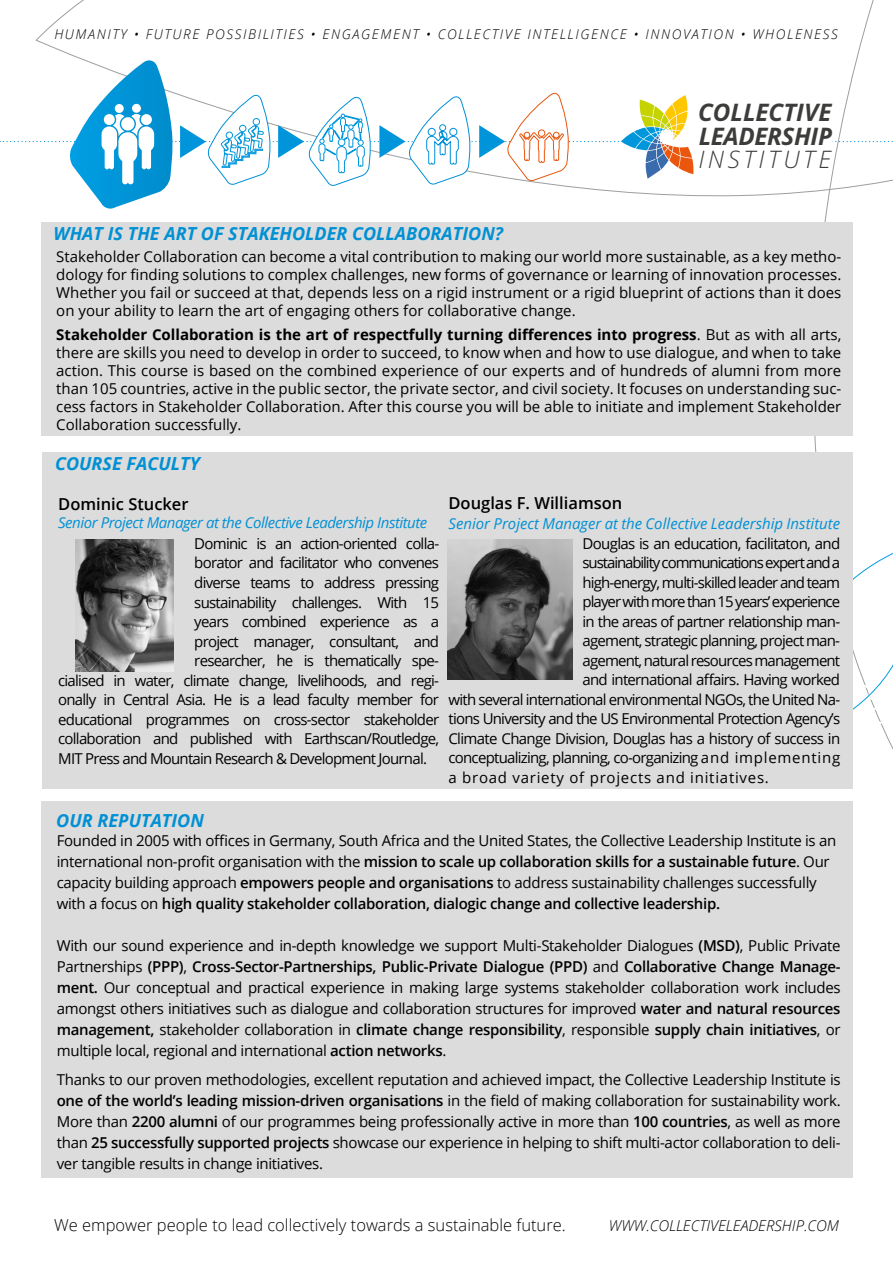
<style>
.page{position:relative;width:893px;height:1263px;background:#fff}
.page>*{position:absolute;margin:0;border:0;box-sizing:border-box;transform-origin:0 0}
.t1{font:italic 700 24.15px/23.7px "Open Sans";letter-spacing:-.01em;color:#3c3c3b}
.t2{font:italic 300 24.15px "Open Sans";letter-spacing:.15em;color:#3c3c3b}
.t3{font:italic 700 18px "Open Sans";color:#0090d4}
.t4{font:300 16.5px "Open Sans";color:#000}
.t5{font:600 16.5px "Open Sans";color:#000}
.t6{font:15px/21px "Open Sans";letter-spacing:-.05em;color:#000;text-align:justify}
.t7{font:15px/21px "Open Sans";letter-spacing:-.02em;color:#000}
.t8{font:italic 15px "Open Sans";color:#0090d4}
.t9{font:italic 15px "Open Sans";letter-spacing:-.02em;color:#0090d4}
.t10{font:15px "Open Sans";letter-spacing:-.07em;color:#000}
.t11{font:15px "Open Sans";letter-spacing:.05em;color:#000}
.t12{font:italic 300 15px "Open Sans";color:#000}
.t13{font:italic 300 13.5px "Open Sans";letter-spacing:.12em;color:#000}
.s1{font-weight:700}
.s2{font-weight:600}
</style>
<div class="page">
<svg style="left:801px;top:0;width:92px;height:750px"></svg>
<svg style="left:853px;top:547px;width:40px;height:190px"></svg>
<img style="left:83px;top:60px;width:90px;height:149px">
<svg style="left:0;top:92px;width:893px;height:94px"></svg>
<div style="left:43px;top:452px;width:810px;height:337px;background:#dcdcdc"></div>
<div style="left:42px;top:222px;width:811px;height:214px;background:#dcdcdc"></div>
<div style="left:42px;top:801px;width:811px;height:377px;background:#dcdcdc"></div>
<img style="left:448px;top:539px;width:125px;height:141px">
<img style="left:75px;top:539px;width:99px;height:132px">
<p class="t13" style="left:54px;top:25px;width:785px">HUMANITY • FUTURE POSSIBILITIES • ENGAGEMENT • COLLECTIVE INTELLIGENCE • INNOVATION • WHOLENESS</p>
<p class="t3" style="left:54px;top:221px;width:251px">WHAT IS THE ART OF STAKEHOLDER</p>
<p class="t3" style="left:352px;top:221px;width:12px">COLL</p>
<p class="t3" style="left:395px;top:221px;width:70px">ABORATION</p>
<p class="t3" style="left:495px;top:221px;width:10px">?</p>
<h1 class="t1" style="left:698px;top:100px;width:136px">COLLECTIVE<br>LEADERSHIP</h1>
<h1 class="t2" style="left:698px;top:143px;width:134px">INSTITUTE</h1>
<p class="t6" style="left:56px;top:247px;width:787px;line-height:18px">Stakeholder Collaboration can become a vital contribution to making our world more sustainable, as a key metho&shy;dology for finding solutions to complex challenges, new forms of governance or learning of innovation processes.<br>Whether you fail or succeed at that, depends less on a rigid instrument or a rigid blueprint of actions than it does on your ability to learn the art of engaging others for collaborative change.</p>
<p class="t6" style="left:56px;top:325px;width:787px;line-height:18px"><span class="s1">Stakeholder Collaboration is the art of respectfully turning differences into progress</span>. But as with all arts, there are skills you need to develop in order to succeed, to know when and how to use dialogue, and when to take action. This course is based on the combined experience of our experts and of hundreds of alumni from more than 105 countries, active in the public sector, the private sector, and civil society. It focuses on understanding suc&shy;cess factors in Stakeholder Collaboration. After this course you will be able to initiate and implement Stakeholder Collaboration successfully.</p>
<p class="t3" style="left:55px;top:451px;width:24px">COURSE</p>
<p class="t3" style="left:127px;top:451px;width:33px">FACULTY</p>
<p class="t5" style="left:58px;top:493px;width:132px">Dominic Stucker</p>
<p class="t9" style="left:58px;top:512px;width:371px">Senior Project Manager at the Collective Leadership Institute</p>
<p class="t6" style="left:194px;top:533px;width:246px">Dominic is an action-oriented colla-</p>
<p class="t6" style="left:194px;top:552px;width:246px">borator and facilitator who convenes</p>
<p class="t6" style="left:194px;top:572px;width:246px">diverse teams to address pressing</p>
<p class="t6" style="left:194px;top:591px;width:246px">sustainability challenges. With 15</p>
<p class="t6" style="left:194px;top:611px;width:246px">years combined experience as a</p>
<p class="t6" style="left:194px;top:630px;width:246px">project manager, consultant, and</p>
<p class="t6" style="left:194px;top:650px;width:246px">researcher, he is thematically spe-</p>
<p class="t6" style="left:58px;top:669px;width:382px">cialised in water, climate change, livelihoods, and regi-</p>
<p class="t6" style="left:58px;top:689px;width:382px">onally in Central Asia. He is a lead faculty member for</p>
<p class="t6" style="left:58px;top:708px;width:382px">educational programmes on cross-sector stakeholder</p>
<p class="t6" style="left:58px;top:728px;width:382px">collaboration and published with Earthscan/Routledge,</p>
<p class="t6" style="left:58px;top:747px;width:370px">MIT Press and Mountain Research &amp; Development Journal.</p>
<p class="t5" style="left:448px;top:492px;width:175px">Douglas F. Williamson</p>
<p class="t8" style="left:448px;top:513px;width:393px">Senior Project Manager at the Collective Leadership Institute</p>
<p class="t6" style="left:583px;top:532px;width:259px">Douglas is an education, facilitaton, and</p>
<p class="t10" style="left:583px;top:552px;width:259px">sustainability communications expert and a</p>
<p class="t6" style="left:583px;top:571px;width:259px">high-energy, multi-skilled leader and team</p>
<p class="t6" style="left:583px;top:591px;width:259px">player with more than 15 years’ experience</p>
<p class="t6" style="left:583px;top:610px;width:259px">in the areas of partner relationship man-</p>
<p class="t6" style="left:583px;top:630px;width:259px">agement, strategic planning, project man-</p>
<p class="t6" style="left:583px;top:649px;width:259px">agement, natural resources management</p>
<p class="t6" style="left:583px;top:669px;width:259px">and international affairs. Having worked</p>
<p class="t6" style="left:448px;top:688px;width:393px">with several international environmental NGOs, the United Na-</p>
<p class="t6" style="left:448px;top:708px;width:393px">tions University and the US Environmental Protection Agency’s</p>
<p class="t6" style="left:448px;top:727px;width:393px">Climate Change Division, Douglas has a history of success in</p>
<p class="t6" style="left:448px;top:747px;width:393px">conceptualizing, planning, co-organizing and implementing</p>
<p class="t11" style="left:448px;top:767px;width:322px">a broad variety of projects and initiatives.</p>
<p class="t3" style="left:56px;top:808px;width:64px">OUR REPUT</p>
<p class="t3" style="left:151px;top:808px;width:23px">ATION</p>
<p class="t7" style="left:57px;top:830px;width:781px">Founded in 2005 with offices in Germany, South Africa and the United States, the Collective Leadership Institute is an international non-profit organisation with the <span class="s2">mission to scale up collaboration skills for a sustainable future</span>. Our capacity building approach <span class="s2">empowers people and organisations</span> to address sustainability challenges successfully with a focus on <span class="s2">high quality stakeholder collaboration, dialogic change and collective leadership.</span></p>
<p class="t6" style="left:57px;top:935px;width:785px">With our sound experience and in-depth knowledge we support Multi-Stakeholder Dialogues <span class="s2">(MSD)</span>, Public Private Partnerships <span class="s2">(PPP)</span>, <span class="s2">Cross-Sector-Partnerships, Public-Private Dialogue (PPD)</span> and <span class="s2">Collaborative Change Manage&shy;ment.</span> Our conceptual and practical experience in making large systems stakeholder collaboration work includes amongst others initiatives such as dialogue and collaboration structures for improved <span class="s2">water and natural resources management,</span> stakeholder collaboration in <span class="s2">climate change responsibility</span>, responsible <span class="s2">supply chain initiatives</span>, or multiple local, regional and international <span class="s2">action networks</span>.</p>
<p class="t6" style="left:57px;top:1068px;width:785px">Thanks to our proven methodologies, excellent reputation and achieved impact, the Collective Leadership Institute is <span class="s2">one of the world’s leading mission-driven organisations</span> in the field of making collaboration for sustainability work.<br>More than <span class="s2">2200 alumni</span> of our programmes being professionally active in more than <span class="s2">100 countries</span>, as well as more than <span class="s2">25 successfully supported projects</span> showcase our experience in helping to shift multi-actor collaboration to deli&shy;ver tangible results in change initiatives.</p>
<p class="t4" style="left:54px;top:1214px;width:513px">We empower people to lead collectively towards a sustainable future.</p>
<p class="t12" style="left:609px;top:1215px;width:14px">WWW</p>
<p class="t12" style="left:646px;top:1215px;width:12px">.COLLECTIVELEA</p>
<p class="t12" style="left:748px;top:1215px;width:19px">DERSHIP</p>
<p class="t12" style="left:804px;top:1215px;width:15px">.COM</p>
</div>
